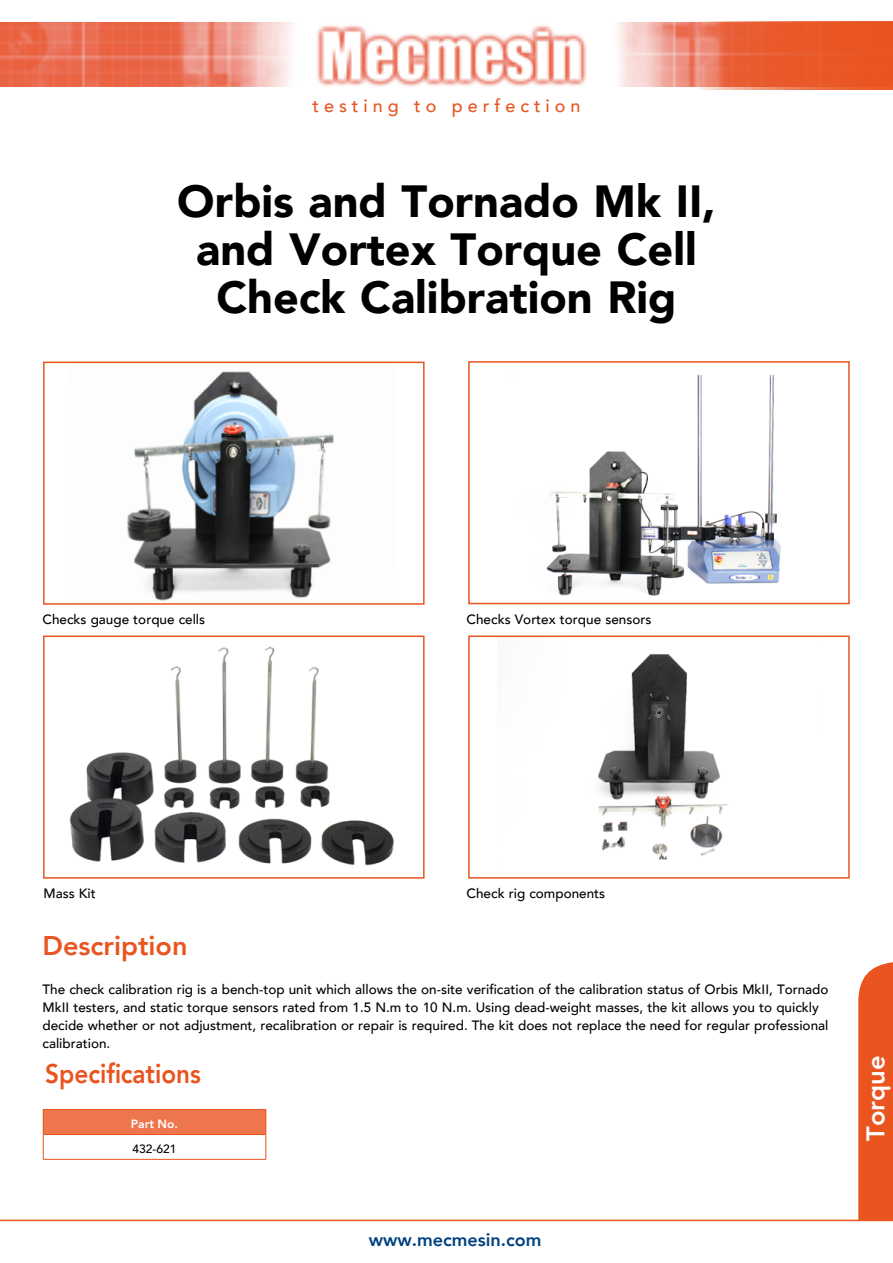
<style>
.page{position:relative;width:893px;height:1263px;background:#fff}
.page>*{position:absolute;margin:0;border:0;box-sizing:border-box;transform-origin:0 0}
.t1{font:900 45px/48px "Avenir";color:#000;text-align:center}
.t2{font:800 27px "Avenir";color:#e9541f;scale:.9 1}
.t3{font:800 27px "Avenir";color:#e9541f}
.t4{font:800 25.5px "Avenir";color:#fff}
.t5{font:500 18px "Avenir";letter-spacing:.275em;color:#e9541f}
.t6{font:800 18px "Avenir";color:#004280}
.t7{font:500 13.5px/18px "Avenir";color:#000}
.t8{font:800 12px "Avenir";color:#fff}
.t9{font:500 12px "Avenir";color:#000}
</style>
<div class="page">
<img style="left:0;top:23px;width:699px;height:63px">
<svg style="left:699px;top:21px;width:194px;height:68px;background:#e95f34"></svg>
<hr style="left:0;top:1220px;width:893px;height:1px;background:#e9541f">
<img style="left:69px;top:646px;width:325px;height:220px">
<div style="left:43px;top:635px;width:382px;height:244px;border:2px solid #e9541f"></div>
<div style="left:43px;top:1109px;width:223px;height:25px;background:#ed764c"></div>
<hr style="left:43px;top:1109px;width:223px;height:1px;background:#e9541f">
<hr style="left:43px;top:1134px;width:223px;height:1px;background:#e9541f">
<hr style="left:43px;top:1159px;width:223px;height:1px;background:#e9541f">
<svg style="left:43px;top:1110px;width:1px;height:49px"></svg>
<svg style="left:266px;top:1110px;width:1px;height:49px"></svg>
<img style="left:126px;top:371px;width:208px;height:230px">
<div style="left:43px;top:362px;width:382px;height:243px;border:2px solid #e9541f"></div>
<img style="left:546px;top:374px;width:235px;height:222px">
<div style="left:468px;top:361px;width:382px;height:243px;border:2px solid #e9541f"></div>
<img style="left:598px;top:654px;width:130px;height:206px">
<div style="left:468px;top:635px;width:382px;height:244px;border:2px solid #e9541f"></div>
<div style="left:858px;top:962px;width:35px;height:258px;background:#e9541f"></div>
<h3 class="t5" style="left:312px;top:90px;width:270px">testing to perfection</h3>
<h1 class="t1" style="left:177px;top:176px;width:540px">Orbis and Tornado Mk II, and Vortex Torque Cell<br>Check Calibration Rig</h1>
<p class="t7" style="left:43px;top:609px;width:164px">Checks gauge torque cells</p>
<p class="t7" style="left:467px;top:609px;width:186px">Checks Vortex torque sensors</p>
<p class="t7" style="left:43px;top:883px;width:54px">Mass Kit</p>
<p class="t7" style="left:467px;top:884px;width:140px">Check rig components</p>
<h2 class="t3" style="left:43px;top:924px;width:147px">Description</h2>
<p class="t7" style="left:43px;top:979px;width:787px">The check calibration rig is a bench-top unit which allows the on-site verification of the calibration status of Orbis MkII, Tornado MkII testers, and static torque sensors rated from 1.5 N.m to 10 N.m. Using dead-weight masses, the kit allows you to quickly decide whether or not adjustment, recalibration or repair is required. The kit does not replace the need for regular professional calibration.</p>
<h2 class="t2" style="left:45px;top:1052px;width:175px">Specifications</h2>
<p class="t8" style="left:131px;top:1114px;width:49px">Part No.</p>
<p class="t9" style="left:133px;top:1138px;width:45px">432-621</p>
<h3 class="t6" style="left:369px;top:1226px;width:174px">www.mecmesin.com</h3>
<h3 class="t4" style="left:856px;top:1141px;width:87px;rotate:-90deg">Torque</h3>
</div>
